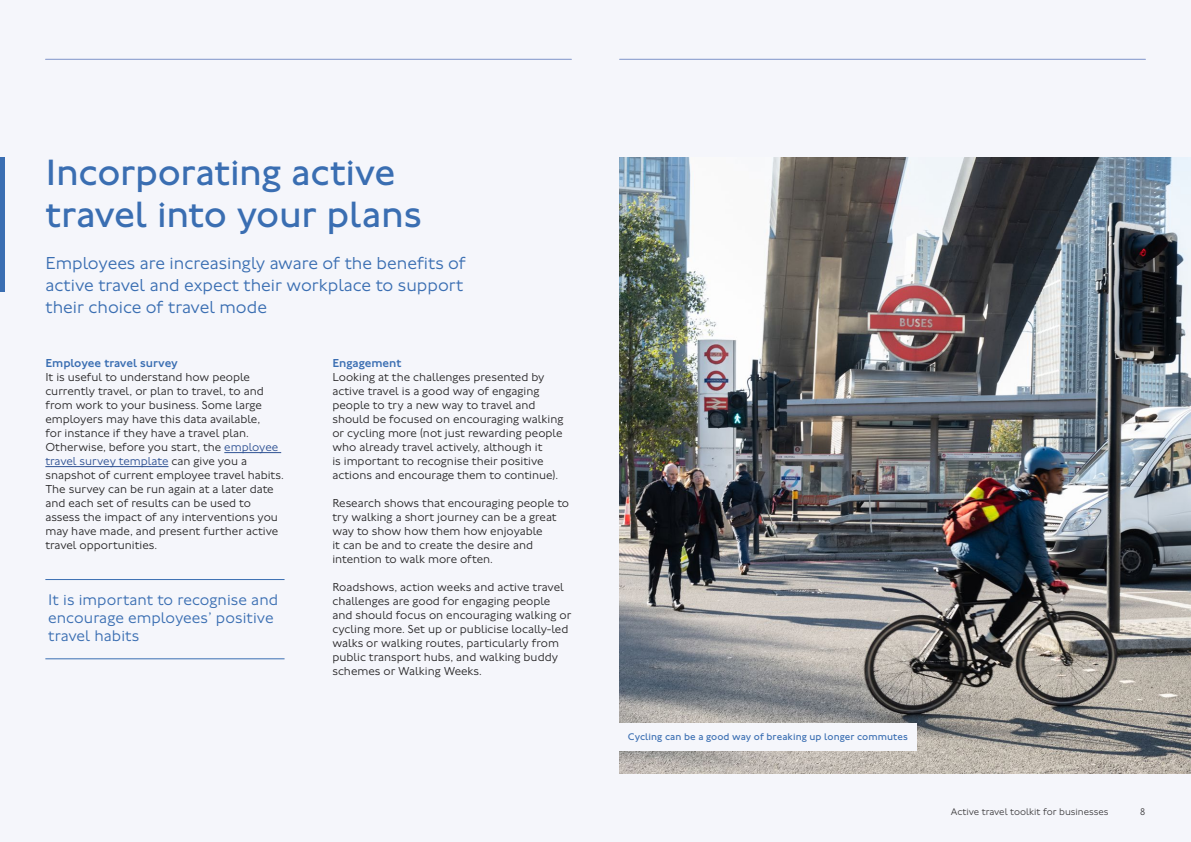
<style>
.page{position:relative;width:1191px;height:842px;background:#f5f6fb}
.page>*{position:absolute;margin:0;border:0;box-sizing:border-box;transform-origin:0 0}
.Major_Heading_38_38{font:38px/42px "Johnston 100";letter-spacing:-.01em;color:#3a6eb2}
.Minor_Heading_18_22{font:300 18px/22px "Johnston 100";color:#3a6eb2}
.t1{font:300 16px/18px "Johnston 100";letter-spacing:.005em;color:#3a6eb2}
.Body_12_14__P{font:300 12px/14px "Johnston 100";color:#292829}
.Body_Heading_12_14{font:500 12px "Johnston 100";color:#3a6eb2}
.PictureCaption_10_12{font:10px "Johnston 100";letter-spacing:.005em;color:#3a6eb2}
.t2{font:300 10px "Johnston 100";color:#414042}
.s1{color:#2e5193}
</style>
<div class="page">
<hr style="left:224px;top:452px;width:57px;height:1px;background:#2e5193">
<hr style="left:45px;top:466px;width:123px;height:1px;background:#2e5193">
<hr style="left:45px;top:579px;width:239px;height:1px;background:#3a6eb2">
<hr style="left:45px;top:658px;width:239px;height:1px;background:#3a6eb2">
<img style="left:619px;top:157px;width:572px;height:616px">
<div style="left:619px;top:723px;width:297px;height:28px;background:#f5f6fb"></div>
<hr style="left:45px;top:59px;width:526px;height:1px;background:#96a7d3">
<hr style="left:619px;top:59px;width:526px;height:1px;background:#96a7d3">
<div style="left:0;top:157px;width:5px;height:134px;background:#3a6eb2"></div>
<h2 class="Major_Heading_38_38" style="left:45px;top:152px;width:378px">Incorporating active travel into your plans</h2>
<p class="Minor_Heading_18_22" style="left:45px;top:253px;width:422px">Employees are increasingly aware of the benefits of active travel and expect their workplace to support their choice of travel mode</p>
<h3 class="Body_Heading_12_14" style="left:45px;top:357px;width:134px">Employee travel survey</h3>
<p class="Body_12_14__P" style="left:45px;top:371px;width:240px">It is useful to understand how people currently travel, or plan to travel, to and from work to your business. Some large employers may have this data available,<br>for instance if they have a travel plan.<br>Otherwise, before you start, the <span class="s1">employee travel survey template</span> can give you a snapshot of current employee travel habits.<br>The survey can be run again at a later date and each set of results can be used to assess the impact of any interventions you may have made, and present further active travel opportunities.</p>
<h3 class="t1" style="left:48px;top:591px;width:231px">It is important to recognise and encourage employees’ positive travel habits</h3>
<h3 class="Body_Heading_12_14" style="left:332px;top:357px;width:70px">Engagement</h3>
<p class="Body_12_14__P" style="left:332px;top:371px;width:233px">Looking at the challenges presented by active travel is a good way of engaging people to try a new way to travel and should be focused on encouraging walking or cycling more (not just rewarding people who already travel actively, although it<br>is important to recognise their positive actions and encourage them to continue).</p>
<p class="Body_12_14__P" style="left:332px;top:497px;width:238px">Research shows that encouraging people to try walking a short journey can be a great way to show how them how enjoyable<br>it can be and to create the desire and intention to walk more often.</p>
<p class="Body_12_14__P" style="left:332px;top:581px;width:240px">Roadshows, action weeks and active travel challenges are good for engaging people and should focus on encouraging walking or cycling more. Set up or publicise locally-led walks or walking routes, particularly from public transport hubs, and walking buddy schemes or Walking Weeks.</p>
<p class="PictureCaption_10_12" style="left:628px;top:731px;width:281px">Cycling can be a good way of breaking up longer commutes</p>
<p class="t2" style="left:950px;top:807px;width:159px">Active travel toolkit for businesses</p>
<p class="t2" style="left:1140px;top:807px;width:7px">8</p>
</div>
